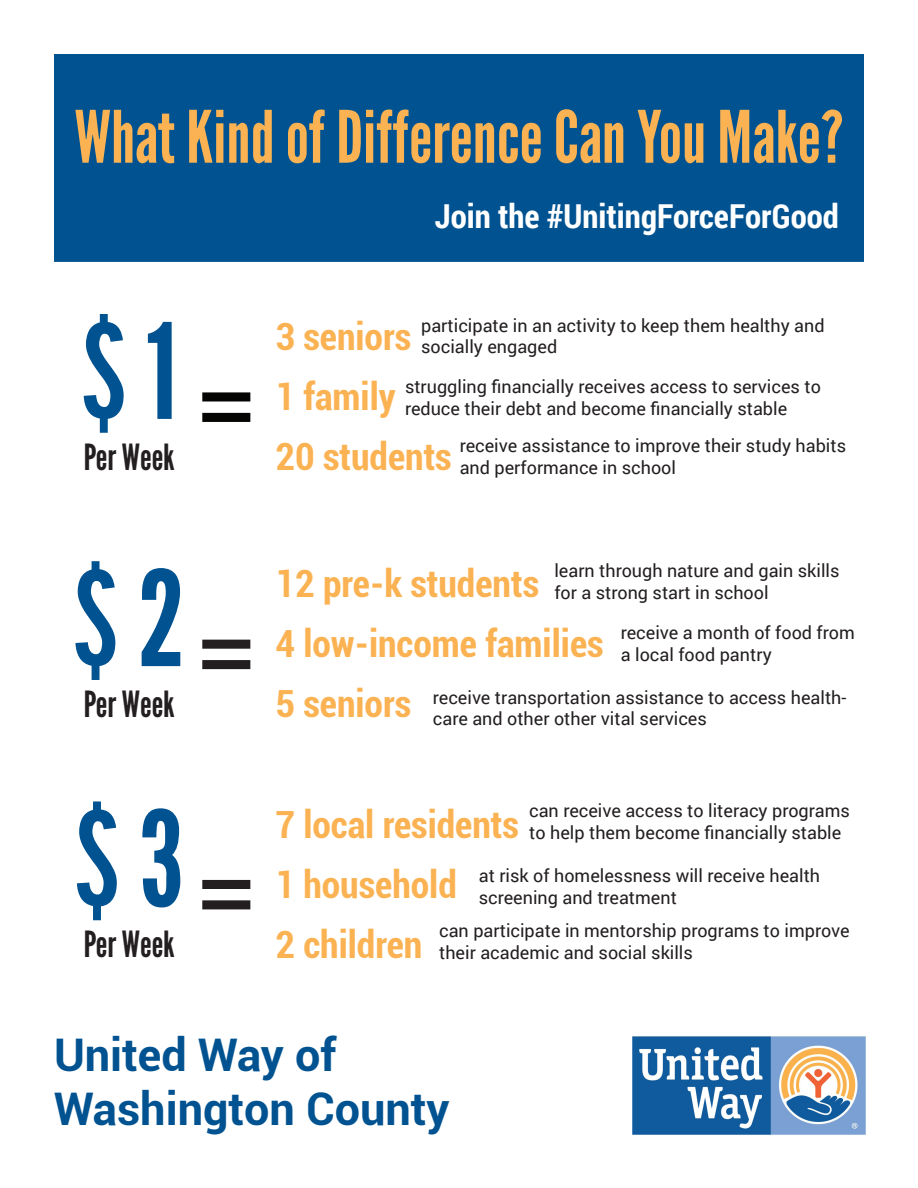
<style>
.page{position:relative;width:918px;height:1188px;background:#fff}
.page>*{position:absolute;margin:0;border:0;box-sizing:border-box;transform-origin:0 0}
.t1{font:132px "League Gothic";color:#015290}
.t2{font:108px "League Gothic";color:#231f20}
.t3{font:108px "League Gothic";color:#040503}
.t4{font:72px "League Gothic";color:#fbb252}
.t5{font:700 45px "Roboto";color:#015290}
.t6{font:700 condensed 37.5px "Roboto";color:#fbb252}
.t7{font:36px "League Gothic";color:#231f20}
.t8{font:700 33px "Roboto Condensed";color:#fff}
.t9{font:18px/21.6px "Roboto";color:#231f20}
</style>
<div class="page">
<div style="left:54px;top:54px;width:810px;height:208px;background:#015290;border:2px solid #015290"></div>
<img style="left:632px;top:1036px;width:234px;height:99px">
<p class="t4" style="left:75px;top:94px;width:770px">What Kind of Difference Can You Make?</p>
<p class="t8" style="left:434px;top:193px;width:406px">Join the #UnitingForceForGood</p>
<p class="t1" style="left:81px;top:293px;width:97px">$ 1</p>
<p class="t7" style="left:84px;top:436px;width:92px">Per Week</p>
<p class="t3" style="left:198px;top:344px;width:57px">=</p>
<p class="t9" style="left:421px;top:314px;width:405px">participate in an activity to keep them healthy and socially engaged</p>
<p class="t9" style="left:405px;top:375px;width:417px">struggling financially receives access to services to</p>
<p class="t9" style="left:405px;top:397px;width:384px">reduce their debt and become financially stable</p>
<p class="t9" style="left:460px;top:434px;width:388px">receive assistance to improve their study habits and performance in school</p>
<p class="t6" style="left:275px;top:310px;width:137px">3 seniors</p>
<p class="t6" style="left:275px;top:370px;width:122px">1 family</p>
<p class="t6" style="left:275px;top:430px;width:178px">20 students</p>
<p class="t1" style="left:73px;top:540px;width:114px">$ 2</p>
<p class="t7" style="left:84px;top:683px;width:92px">Per Week</p>
<p class="t2" style="left:198px;top:591px;width:57px">=</p>
<p class="t9" style="left:554px;top:560px;width:287px">learn through nature and gain skills for a strong start in school</p>
<p class="t9" style="left:621px;top:621px;width:236px">receive a month of food from a local food pantry</p>
<p class="t9" style="left:433px;top:686px;width:415px">receive transportation assistance to access health&shy;care and other other vital services</p>
<p class="t6" style="left:275px;top:558px;width:265px">12 pre-k students</p>
<p class="t6" style="left:275px;top:618px;width:330px">4 low-income families</p>
<p class="t6" style="left:275px;top:678px;width:137px">5 seniors</p>
<p class="t1" style="left:75px;top:781px;width:111px">$ 3</p>
<p class="t7" style="left:84px;top:923px;width:92px">Per Week</p>
<p class="t2" style="left:198px;top:832px;width:57px">=</p>
<p class="t9" style="left:529px;top:800px;width:322px">can receive access to literacy programs to help them become financially stable</p>
<p class="t9" style="left:479px;top:864px;width:343px">at risk of homelessness will receive health screening and treatment</p>
<p class="t9" style="left:439px;top:920px;width:412px">can participate in mentorship programs to improve their academic and social skills</p>
<p class="t6" style="left:275px;top:798px;width:245px">7 local residents</p>
<p class="t6" style="left:275px;top:858px;width:183px">1 household</p>
<p class="t6" style="left:275px;top:918px;width:148px">2 children</p>
<p class="t5" style="left:54px;top:1023px;width:284px">United Way of</p>
<p class="t5" style="left:54px;top:1077px;width:397px">Washington County</p>
</div>
